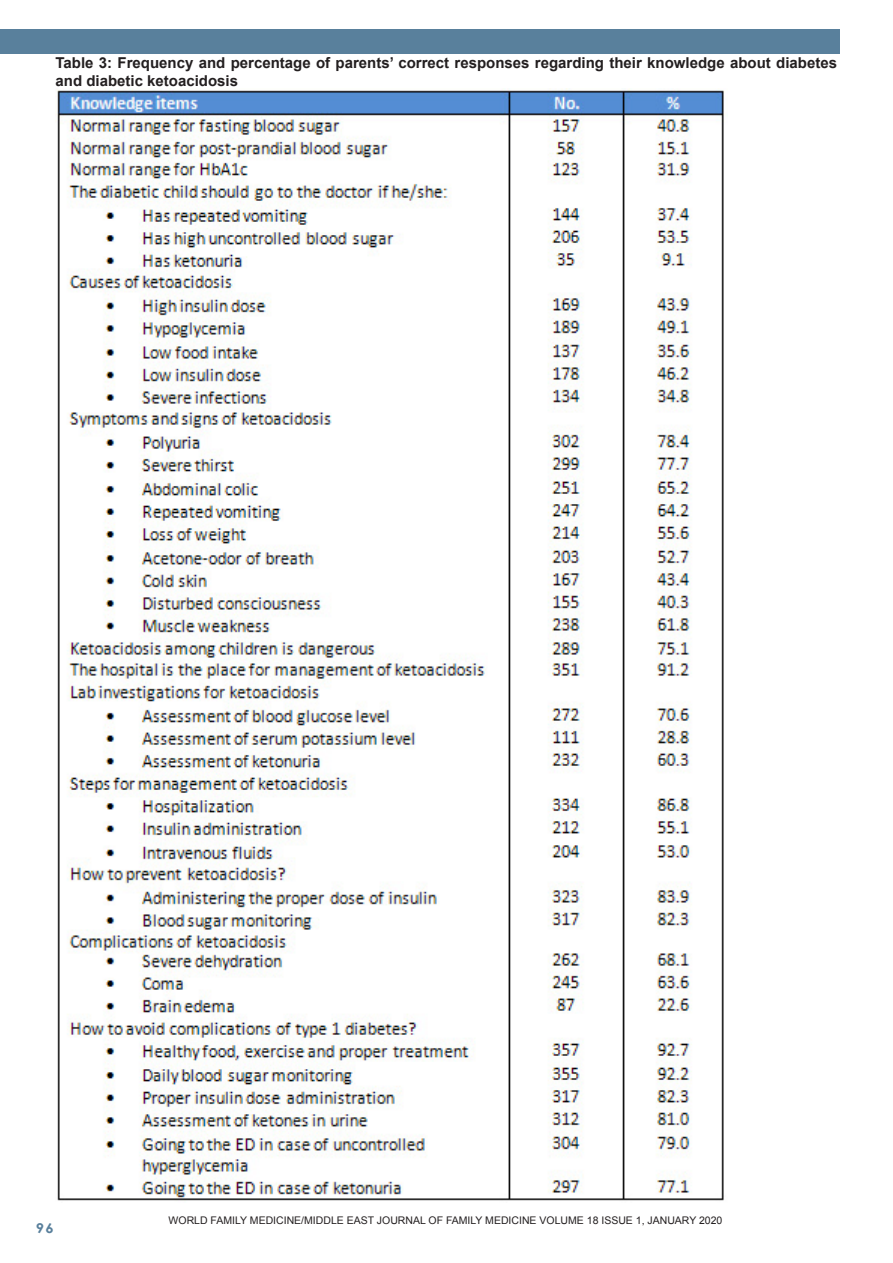
<style>
.page{position:relative;width:893px;height:1263px;background:#fff}
.page>*{position:absolute;margin:0;border:0;box-sizing:border-box;transform-origin:0 0}
.Footnote_Text{font:700 15px/18px "Arial";color:#231f20}
.t1{font:700 13.5px "Century Gothic";color:#59809c;scale:1.1 1}
.Footnote_Text-2{font:10.5px "Arial";color:#231f20}
</style>
<div class="page">
<div style="left:0;top:30px;width:840px;height:24px;background:#59809c"></div>
<img style="left:57px;top:89px;width:667px;height:1112px">
<p class="Footnote_Text" style="left:56px;top:54px;width:783px">Table 3: Frequency and percentage of parents’ correct responses regarding their knowledge about diabetes and diabetic ketoacidosis</p>
<p class="t1" style="left:36px;top:1217px;width:18px">96</p>
<p class="Footnote_Text-2" style="left:169px;top:1214px;width:555px">WORLD FAMILY MEDICINE/MIDDLE EAST JOURNAL OF FAMILY MEDICINE VOLUME 18 ISSUE 1, JANUARY 2020</p>
</div>
